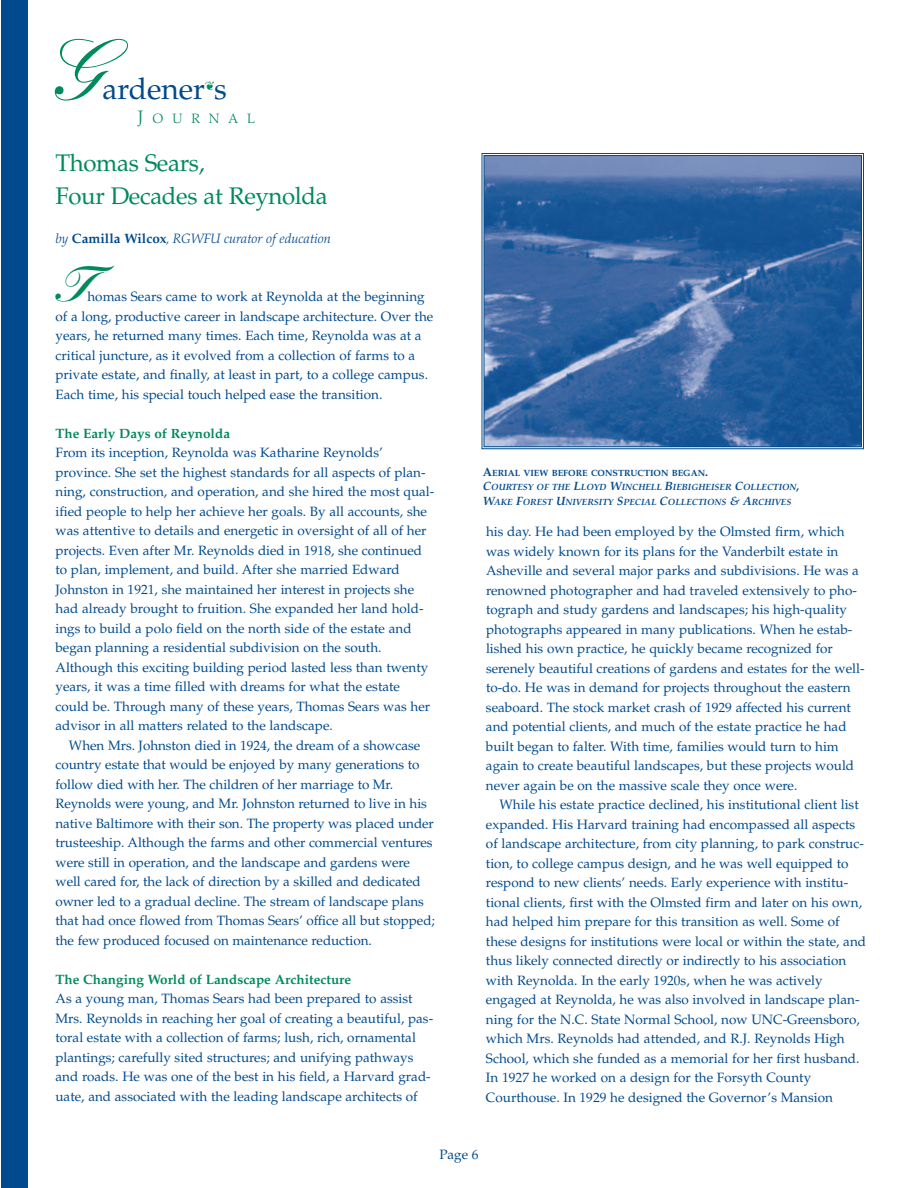
<style>
.page{position:relative;width:918px;height:1188px;background:#fff}
.page>*{position:absolute;margin:0;border:0;box-sizing:border-box;transform-origin:0 0}
.t1{font:500 84px "Kuenstler Script";color:#008a5e}
.t2{font:900 48px "Kuenstler Script";color:#008a5e}
.t3{font:30px "Palatino";color:#004a8d}
.t4{font:24px/33px "Palatino";letter-spacing:-.015em;color:#008a5e}
.t5{font:13.5px/19.5px "Palatino LT Std";color:#004a8d}
.t6{font:700 13.5px "Palatino LT Std";color:#008a5e}
.t7{font:italic 300 13.5px "Palatino";color:#004a8d}
.t8{font:300 13.5px "Palatino";letter-spacing:.665em;color:#008a5e}
.t9{font:13.5px "Palatino";color:#004a8d}
.t10{font:9px/14.4px "Palatino Bold Italic Os F";color:#004a8d}
.t11{font:9px "Palatino Bold Os F";color:#004a8d}
.s1{font-size:18px}
.s2{font-family:"Palatino Bold Os F";font-weight:400;font-style:normal}
.s3{font-size:12px}
</style>
<div class="page">
<div style="left:1px;top:0;width:27px;height:1188px;background:#004a8d"></div>
<img style="left:485px;top:157px;width:375px;height:288px">
<div style="left:481px;top:153px;width:383px;height:296px;border:1px solid #004a8d"></div>
<div style="left:483px;top:155px;width:379px;height:292px;border:1px solid #004a8d"></div>
<h1 class="t1" style="left:47px;top:40px;width:57px">G</h1>
<h3 class="t3" style="left:102px;top:77px;width:126px">ardener s</h3>
<p class="t8" style="left:138px;top:113px;width:119px"><span class="s1">J</span>OURNAL</p>
<h3 class="t4" style="left:56px;top:149px;width:274px">Thomas Sears,<br>Four Decades at Reynolda</h3>
<p class="t7" style="left:56px;top:233px;width:277px">by <span class="s2">Camilla Wilcox</span>, RGWFU curator of education</p>
<h2 class="t2" style="left:56px;top:267px;width:60px">T</h2>
<p class="t5" style="left:55px;top:288px;width:379px;text-indent:32px">homas Sears came to work at Reynolda at the beginning of a long, productive career in landscape architecture. Over the years, he returned many times. Each time, Reynolda was at a critical juncture, as it evolved from a collection of farms to a private estate, and finally, at least in part, to a college campus.<br>Each time, his special touch helped ease the transition.</p>
<p class="t6" style="left:56px;top:428px;width:176px">The Early Days of Reynolda</p>
<p class="t5" style="left:55px;top:444px;width:380px">From its inception, Reynolda was Katharine Reynolds’ province. She set the highest standards for all aspects of plan&shy;ning, construction, and operation, and she hired the most qual&shy;ified people to help her achieve her goals. By all accounts, she was attentive to details and energetic in oversight of all of her projects. Even after Mr. Reynolds died in 1918, she continued to plan, implement, and build. After she married Edward Johnston in 1921, she maintained her interest in projects she had already brought to fruition. She expanded her land hold&shy;ings to build a polo field on the north side of the estate and began planning a residential subdivision on the south.<br>Although this exciting building period lasted less than twenty years, it was a time filled with dreams for what the estate could be. Through many of these years, Thomas Sears was her advisor in all matters related to the landscape.</p>
<p class="t5" style="left:55px;top:737px;width:381px;text-indent:14px">When Mrs. Johnston died in 1924, the dream of a showcase country estate that would be enjoyed by many generations to follow died with her. The children of her marriage to Mr.<br>Reynolds were young, and Mr. Johnston returned to live in his native Baltimore with their son. The property was placed under trusteeship. Although the farms and other commercial ventures were still in operation, and the landscape and gardens were well cared for, the lack of direction by a skilled and dedicated owner led to a gradual decline. The stream of landscape plans that had once flowed from Thomas Sears’ office all but stopped; the few produced focused on maintenance reduction.</p>
<p class="t6" style="left:56px;top:974px;width:297px">The Changing World of Landscape Architecture</p>
<p class="t5" style="left:56px;top:990px;width:379px">As a young man, Thomas Sears had been prepared to assist Mrs. Reynolds in reaching her goal of creating a beautiful, pas&shy;toral estate with a collection of farms; lush, rich, ornamental plantings; carefully sited structures; and unifying pathways and roads. He was one of the best in his field, a Harvard grad&shy;uate, and associated with the leading landscape architects of</p>
<p class="t11" style="left:483px;top:469px;width:227px"><span class="s3">A</span>ERIAL VIEW BEFORE CONSTRUCTION BEGAN<span class="s3">.</span></p>
<p class="t10" style="left:483px;top:481px;width:318px"><span class="s3">C</span>OURTESY OF THE <span class="s3">L</span>LOYD <span class="s3">W</span>INCHELL <span class="s3">B</span>IEBIGHEISER <span class="s3">C</span>OLLECTION<span class="s3">,<br>W</span>AKE <span class="s3">F</span>OREST <span class="s3">U</span>NIVERSITY <span class="s3">S</span>PECIAL <span class="s3">C</span>OLLECTIONS <span class="s3">&amp; A</span>RCHIVES</p>
<p class="t5" style="left:486px;top:524px;width:380px">his day. He had been employed by the Olmsted firm, which was widely known for its plans for the Vanderbilt estate in Asheville and several major parks and subdivisions. He was a renowned photographer and had traveled extensively to pho&shy;tograph and study gardens and landscapes; his high-quality photographs appeared in many publications. When he estab&shy;lished his own practice, he quickly became recognized for serenely beautiful creations of gardens and estates for the well&shy;to-do. He was in demand for projects throughout the eastern seaboard. The stock market crash of 1929 affected his current and potential clients, and much of the estate practice he had built began to falter. With time, families would turn to him again to create beautiful landscapes, but these projects would never again be on the massive scale they once were.</p>
<p class="t5" style="left:486px;top:797px;width:382px;text-indent:14px">While his estate practice declined, his institutional client list expanded. His Harvard training had encompassed all aspects of landscape architecture, from city planning, to park construc&shy;tion, to college campus design, and he was well equipped to respond to new clients’ needs. Early experience with institu&shy;tional clients, first with the Olmsted firm and later on his own, had helped him prepare for this transition as well. Some of these designs for institutions were local or within the state, and thus likely connected directly or indirectly to his association with Reynolda. In the early 1920s, when he was actively engaged at Reynolda, he was also involved in landscape plan&shy;ning for the N.C. State Normal School, now UNC-Greensboro, which Mrs. Reynolds had attended, and R.J. Reynolds High School, which she funded as a memorial for her first husband.<br>In 1927 he worked on a design for the Forsyth County Courthouse. In 1929 he designed the Governor’s Mansion</p>
<p class="t9" style="left:439px;top:1149px;width:41px">Page 6</p>
</div>
